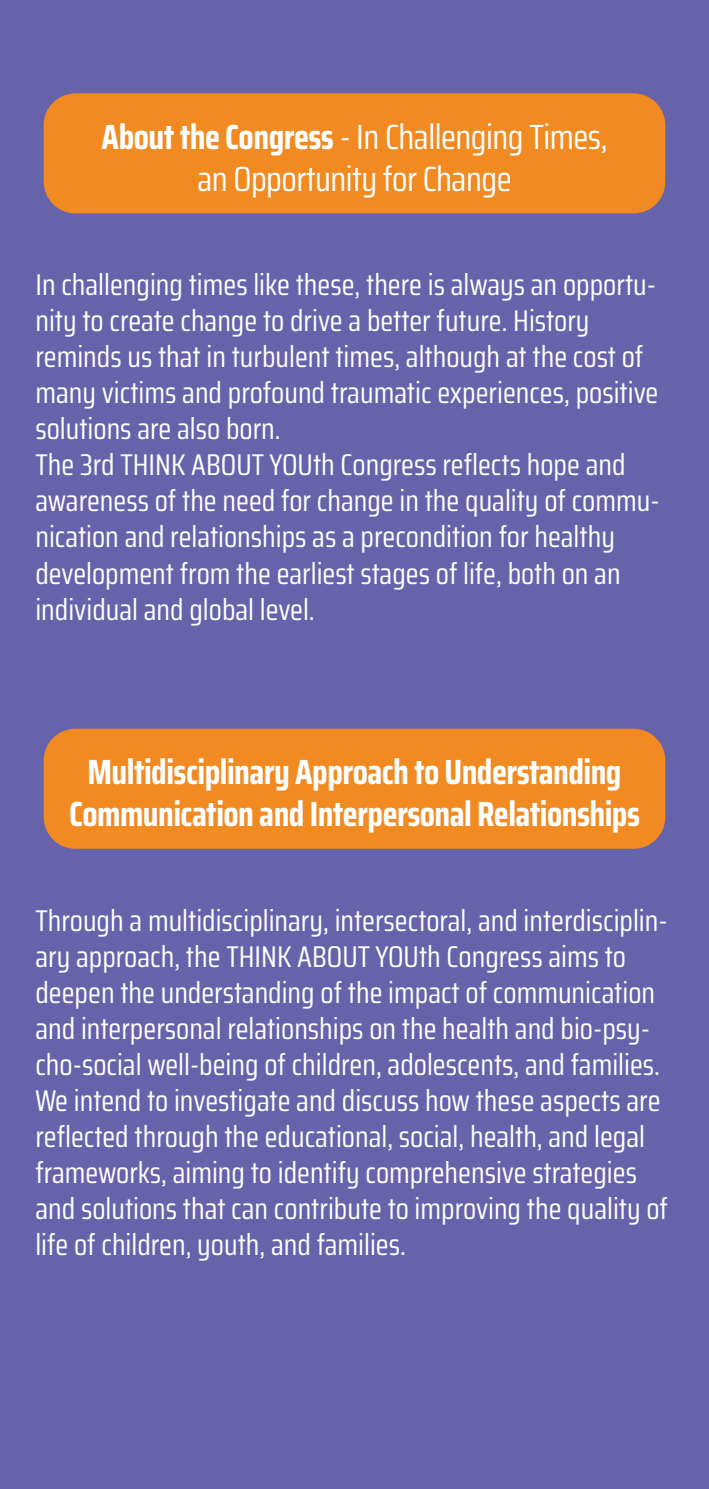
<style>
.page{position:relative;width:709px;height:1489px;background:#fff}
.page>*{position:absolute;margin:0;border:0;box-sizing:border-box;transform-origin:0 0}
.t1{font:700 35px/42px "Saira Condensed";letter-spacing:-.015em;color:#fff;text-align:center}
.t2{font:35px/42px "Saira Condensed";letter-spacing:-.015em;color:#fff;text-align:center}
.t3{font:30px/36px "Saira Condensed";color:#fff}
.s1{font-weight:700}
</style>
<div class="page">
<div style="left:0;top:0;width:709px;height:1488px;background:#6763ab"></div>
<div style="left:44px;top:93px;width:621px;height:120px;background:#f08a21;border-radius:32px"></div>
<div style="left:44px;top:728px;width:621px;height:120px;background:#f08a21;border-radius:32px"></div>
<p class="t2" style="left:102px;top:115px;width:507px"><span class="s1">About the Congress</span> - In Challenging Times, an Opportunity for Change</p>
<p class="t3" style="left:35px;top:266px;width:625px">In challenging times like these, there is always an opportu&shy;nity to create change to drive a better future. History reminds us that in turbulent times, although at the cost of many victims and profound traumatic experiences, positive solutions are also born.<br>The 3rd THINK ABOUT YOUth Congress reflects hope and awareness of the need for change in the quality of commu&shy;nication and relationships as a precondition for healthy development from the earliest stages of life, both on an individual and global level.</p>
<p class="t1" style="left:69px;top:751px;width:572px">Multidisciplinary Approach to Understanding<br>Communication and Interpersonal Relationships</p>
<p class="t3" style="left:35px;top:901px;width:634px">Through a multidisciplinary, intersectoral, and interdisciplin&shy;ary approach, the THINK ABOUT YOUth Congress aims to deepen the understanding of the impact of communication and interpersonal relationships on the health and bio-psy&shy;cho-social well-being of children, adolescents, and families.<br>We intend to investigate and discuss how these aspects are reflected through the educational, social, health, and legal frameworks, aiming to identify comprehensive strategies and solutions that can contribute to improving the quality of life of children, youth, and families.</p>
</div>
